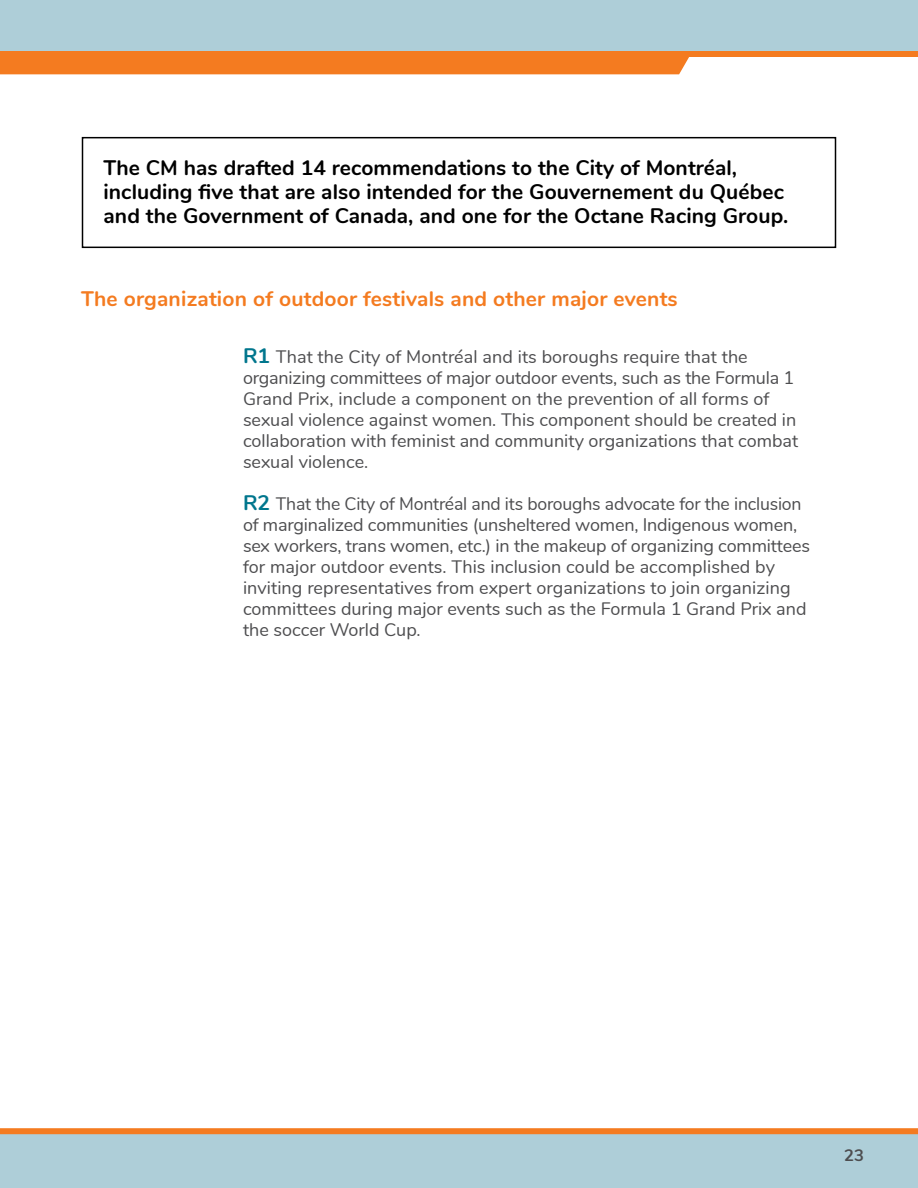
<style>
.page{position:relative;width:918px;height:1188px;background:#fff}
.page>*{position:absolute;margin:0;border:0;box-sizing:border-box;transform-origin:0 0}
.P_Intro{font:700 21px/24px "Nunito";letter-spacing:.005em;color:#000}
.H5__RECO_rouge{font:700 21px "Nunito";letter-spacing:.01em;color:#f47b20}
.t1{font:18px/21px "Nunito";color:#4d4d4f}
.t2{font:700 16.5px "Nunito";color:#4d4d4f}
.s1{font-weight:700;font-size:21px;color:#00768d}
</style>
<div class="page">
<div style="left:0;top:1134px;width:918px;height:54px;background:#aeced8"></div>
<div style="left:0;top:0;width:918px;height:54px;background:#aeced8"></div>
<div style="left:0;top:51px;width:918px;height:6px;background:#f47b20"></div>
<div style="left:0;top:57px;width:684px;height:17px;background:#f47b20"></div>
<div style="left:0;top:1128px;width:918px;height:6px;background:#f47b20"></div>
<div style="left:82px;top:137px;width:754px;height:111px;border:2px solid #000"></div>
<p class="P_Intro" style="left:104px;top:155px;width:686px">The CM has drafted 14 recommendations to the City of Montréal, including five that are also intended for the Gouvernement du Québec and the Government of Canada, and one for the Octane Racing Group.</p>
<h5 class="H5__RECO_rouge" style="left:81px;top:283px;width:598px">The organization of outdoor festivals and other major events</h5>
<p class="t1" style="left:243px;top:345px;width:557px"><span class="s1">R1</span> That the City of Montréal and its boroughs require that the organizing committees of major outdoor events, such as the Formula 1<br>Grand Prix, include a component on the prevention of all forms of sexual violence against women. This component should be created in collaboration with feminist and community organizations that combat sexual violence.</p>
<p class="t1" style="left:243px;top:492px;width:569px"><span class="s1">R2</span> That the City of Montréal and its boroughs advocate for the inclusion of marginalized communities (unsheltered women, Indigenous women, sex workers, trans women, etc.) in the makeup of organizing committees for major outdoor events. This inclusion could be accomplished by inviting representatives from expert organizations to join organizing committees during major events such as the Formula 1 Grand Prix and the soccer World Cup.</p>
<p class="t2" style="left:844px;top:1143px;width:21px">23</p>
</div>
